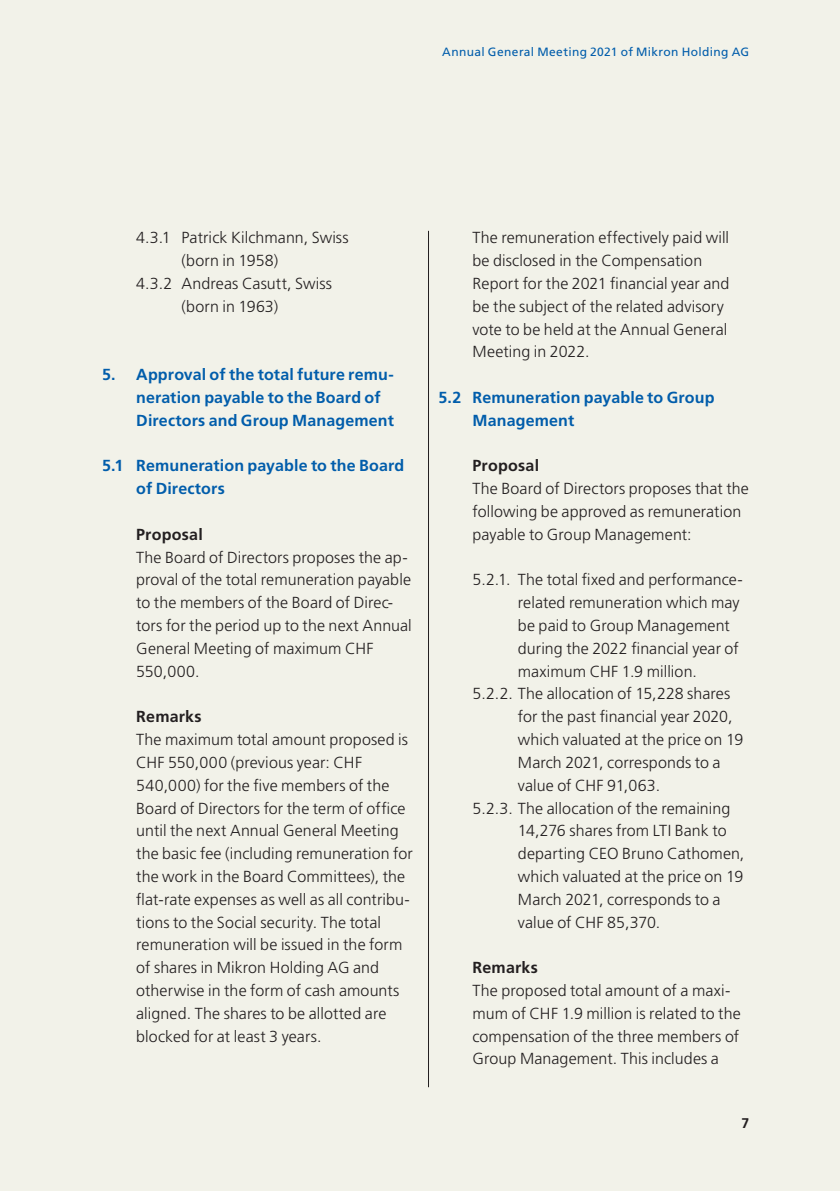
<style>
.page{position:relative;width:840px;height:1191px;background:#fff}
.page>*{position:absolute;margin:0;border:0;box-sizing:border-box;transform-origin:0 0}
.Lauftext_A5_einzug_T{font:300 16px/22.8px "Frutiger LT Std";letter-spacing:.005em;color:#231f20}
.UT_blau_einzug_A5_Tr{font:700 16px/22.8px "Frutiger LT Std";letter-spacing:.01em;color:#015dab}
.UT_bold_schwarz_A5_t{font:700 16px "Frutiger LT Std";letter-spacing:.015em;color:#231f20}
.t1{font:700 14px "Frutiger LT Std";color:#231f20}
.t2{font:12px "Frutiger LT Std";letter-spacing:.03em;color:#015dab}
</style>
<div class="page">
<div style="left:0;top:0;width:839px;height:1191px;background:#f2f2e9"></div>
<hr style="left:428px;top:231px;width:1px;height:856px;background:#231f20">
<p class="t2" style="left:442px;top:45px;width:308px">Annual General Meeting 2021 of Mikron Holding AG</p>
<p class="Lauftext_A5_einzug_T" style="left:181px;top:227px;width:168px;text-indent:-45px">4.3.1 Patrick Kilchmann, Swiss (born in 1958)</p>
<p class="Lauftext_A5_einzug_T" style="left:136px;top:272px;width:197px;text-align:center">4.3.2 Andreas Casutt, Swiss (born in 1963)</p>
<p class="UT_blau_einzug_A5_Tr" style="left:136px;top:363px;width:259px;text-indent:-34px">5. Approval of the total future remu&shy;neration payable to the Board of<br>Directors and Group Management</p>
<p class="UT_blau_einzug_A5_Tr" style="left:136px;top:454px;width:269px;text-indent:-34px">5.1 Remuneration payable to the Board of Directors</p>
<p class="UT_bold_schwarz_A5_t" style="left:136px;top:525px;width:68px">Proposal</p>
<p class="Lauftext_A5_einzug_T" style="left:136px;top:546px;width:277px">The Board of Directors proposes the ap&shy;proval of the total remuneration payable to the members of the Board of Direc&shy;tors for the period up to the next Annual<br>General Meeting of maximum CHF<br>550,000.</p>
<p class="UT_bold_schwarz_A5_t" style="left:136px;top:707px;width:67px">Remarks</p>
<p class="Lauftext_A5_einzug_T" style="left:136px;top:728px;width:278px">The maximum total amount proposed is CHF 550,000 (previous year: CHF 540,000) for the five members of the Board of Directors for the term of office until the next Annual General Meeting the basic fee (including remuneration for the work in the Board Committees), the flat-rate expenses as well as all contribu&shy;tions to the Social security. The total remuneration will be issued in the form of shares in Mikron Holding AG and otherwise in the form of cash amounts aligned. The shares to be allotted are blocked for at least 3 years.</p>
<p class="Lauftext_A5_einzug_T" style="left:472px;top:227px;width:258px">The remuneration effectively paid will be disclosed in the Compensation Report for the 2021 financial year and be the subject of the related advisory vote to be held at the Annual General Meeting in 2022.</p>
<p class="UT_blau_einzug_A5_Tr" style="left:472px;top:386px;width:243px;text-indent:-34px">5.2 Remuneration payable to Group<br>Management</p>
<p class="UT_bold_schwarz_A5_t" style="left:472px;top:456px;width:68px">Proposal</p>
<p class="Lauftext_A5_einzug_T" style="left:472px;top:477px;width:278px">The Board of Directors proposes that the following be approved as remuneration payable to Group Management:</p>
<p class="Lauftext_A5_einzug_T" style="left:517px;top:569px;width:226px;text-indent:-45px">5.2.1. The total fixed and performance&shy;related remuneration which may be paid to Group Management during the 2022 financial year of maximum CHF 1.9 million.</p>
<p class="Lauftext_A5_einzug_T" style="left:517px;top:683px;width:227px;text-indent:-45px">5.2.2. The allocation of 15,228 shares for the past financial year 2020, which valuated at the price on 19<br>March 2021, corresponds to a value of CHF 91,063.</p>
<p class="Lauftext_A5_einzug_T" style="left:517px;top:797px;width:228px;text-indent:-45px">5.2.3. The allocation of the remaining<br>14,276 shares from LTI Bank to departing CEO Bruno Cathomen, which valuated at the price on 19<br>March 2021, corresponds to a</p>
<p class="Lauftext_A5_einzug_T" style="left:517px;top:911px;width:144px">value of CHF 85,370.</p>
<p class="UT_bold_schwarz_A5_t" style="left:472px;top:958px;width:67px">Remarks</p>
<p class="Lauftext_A5_einzug_T" style="left:472px;top:979px;width:269px">The proposed total amount of a maxi&shy;mum of CHF 1.9 million is related to the compensation of the three members of Group Management. This includes a</p>
<p class="t1" style="left:741px;top:1114px;width:9px">7</p>
</div>
